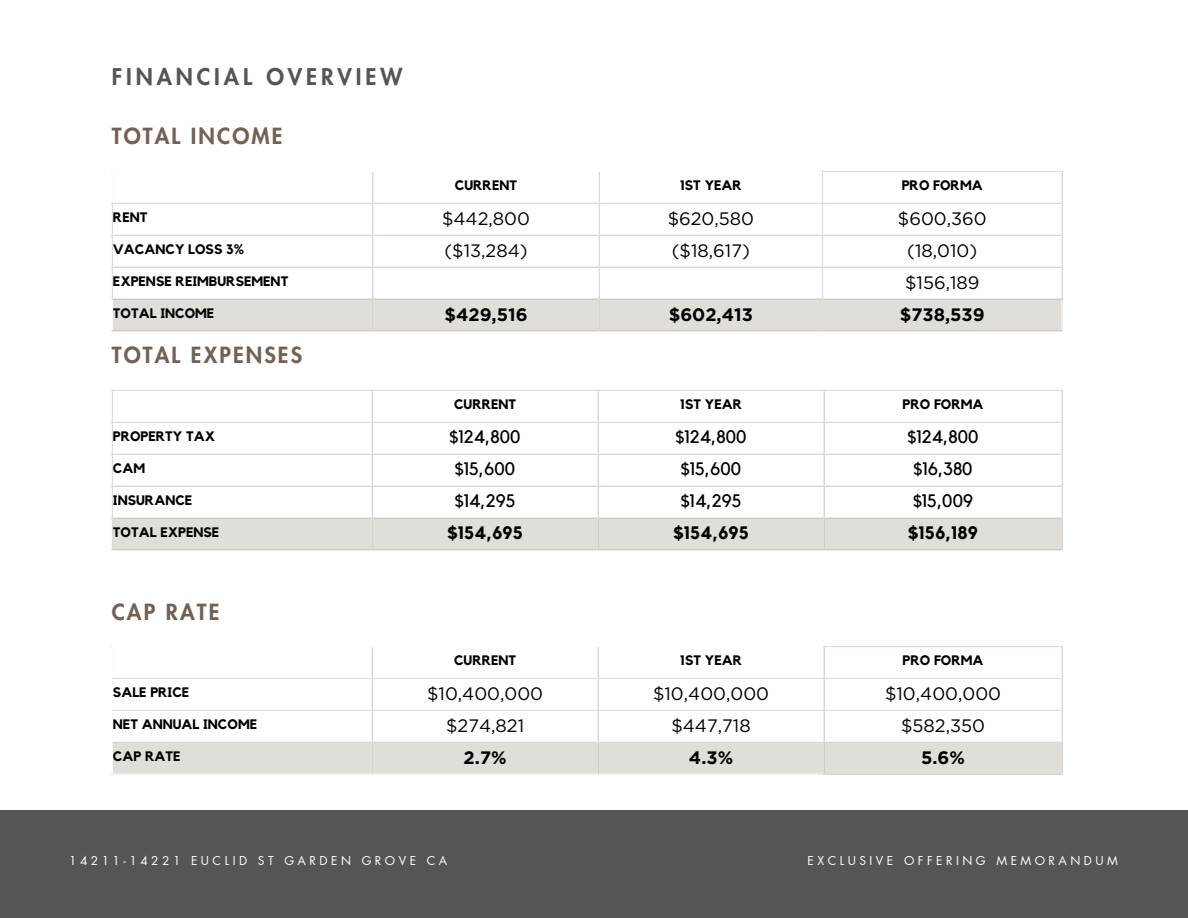
<style>
.page{position:relative;width:1188px;height:918px;background:#fff}
.page>*{position:absolute;margin:0;border:0;box-sizing:border-box;transform-origin:0 0}
.t1{font:800 22.5px "Futura LT Pro";letter-spacing:.175em;color:#555}
.t2{font:800 21.75px "Futura LT Pro";letter-spacing:.1em;color:#736152}
.t3{font:18px "Gotham";color:#000}
.t4{font:18px "Kollektif";color:#000}
.t5{font:700 18px "Gotham";color:#000}
.t6{font:700 18px "Kollektif";color:#000}
.t7{font:700 13.65px "Kollektif";color:#000}
.t8{font:12px "Futura LT Pro";letter-spacing:.29em;color:#fff}
</style>
<div class="page">
<div style="left:0;top:810px;width:1188px;height:108px;background:#555"></div>
<div style="left:113px;top:300px;width:949px;height:30px;background:#e1ded9"></div>
<hr style="left:112px;top:204px;width:1px;height:94px;background:#e1ded9">
<hr style="left:372px;top:172px;width:1px;height:158px;background:#e1ded9">
<hr style="left:599px;top:172px;width:1px;height:158px;background:#e1ded9">
<hr style="left:822px;top:172px;width:1px;height:158px;background:#e1ded9">
<hr style="left:1062px;top:172px;width:1px;height:126px;background:#e1ded9">
<hr style="left:822px;top:171px;width:241px;height:1px;background:#e1ded9">
<hr style="left:112px;top:203px;width:951px;height:1px;background:#e1ded9">
<hr style="left:112px;top:235px;width:951px;height:1px;background:#e1ded9">
<hr style="left:112px;top:267px;width:951px;height:1px;background:#e1ded9">
<hr style="left:112px;top:298px;width:951px;height:2px;background:#e1ded9">
<hr style="left:112px;top:330px;width:951px;height:2px;background:#e1ded9">
<svg style="left:113px;top:391px;width:949px;height:126px"></svg>
<div style="left:113px;top:519px;width:949px;height:30px;background:#e1ded9"></div>
<hr style="left:112px;top:391px;width:1px;height:158px;background:#e1ded9">
<hr style="left:372px;top:391px;width:1px;height:158px;background:#e1ded9">
<hr style="left:598px;top:391px;width:1px;height:158px;background:#e1ded9">
<hr style="left:823px;top:391px;width:2px;height:158px;background:#e1ded9">
<hr style="left:1062px;top:391px;width:1px;height:158px;background:#e1ded9">
<hr style="left:112px;top:390px;width:951px;height:1px;background:#e1ded9">
<hr style="left:112px;top:422px;width:951px;height:1px;background:#e1ded9">
<hr style="left:112px;top:454px;width:951px;height:1px;background:#e1ded9">
<hr style="left:112px;top:486px;width:951px;height:1px;background:#e1ded9">
<hr style="left:112px;top:517px;width:951px;height:2px;background:#e1ded9">
<hr style="left:112px;top:549px;width:951px;height:2px;background:#e1ded9">
<div style="left:113px;top:743px;width:949px;height:31px;background:#e1ded9"></div>
<hr style="left:372px;top:647px;width:1px;height:127px;background:#e1ded9">
<hr style="left:598px;top:647px;width:1px;height:127px;background:#e1ded9">
<hr style="left:823px;top:647px;width:2px;height:127px;background:#e1ded9">
<hr style="left:1062px;top:647px;width:1px;height:127px;background:#e1ded9">
<hr style="left:823px;top:646px;width:240px;height:1px;background:#e1ded9">
<hr style="left:113px;top:678px;width:950px;height:1px;background:#e1ded9">
<hr style="left:113px;top:710px;width:950px;height:1px;background:#e1ded9">
<hr style="left:113px;top:742px;width:950px;height:1px;background:#e1ded9">
<hr style="left:823px;top:774px;width:240px;height:1px;background:#e1ded9">
<p class="t1" style="left:112px;top:66px;width:292px">FINANCIAL OVERVIEW</p>
<h1 class="t2" style="left:112px;top:126px;width:172px">TOTAL INCOME</h1>
<p class="t7" style="left:455px;top:179px;width:64px">CURRENT</p>
<p class="t7" style="left:680px;top:179px;width:64px">1ST YEAR</p>
<p class="t7" style="left:902px;top:179px;width:83px">PRO FORMA</p>
<p class="t7" style="left:113px;top:211px;width:36px">RENT</p>
<p class="t3" style="left:442px;top:208px;width:89px">$442,800</p>
<p class="t3" style="left:668px;top:208px;width:88px">$620,580</p>
<p class="t3" style="left:898px;top:208px;width:90px">$600,360</p>
<p class="t7" style="left:113px;top:243px;width:133px">VACANCY LOSS 3%</p>
<p class="t3" style="left:444px;top:240px;width:85px">($13,284)</p>
<p class="t3" style="left:672px;top:240px;width:80px">($18,617)</p>
<p class="t3" style="left:907px;top:240px;width:72px">(18,010)</p>
<p class="t7" style="left:113px;top:275px;width:177px">EXPENSE REIMBURSEMENT</p>
<p class="t3" style="left:905px;top:272px;width:76px">$156,189</p>
<p class="t7" style="left:113px;top:307px;width:103px">TOTAL INCOME</p>
<p class="t5" style="left:444px;top:304px;width:85px">$429,516</p>
<p class="t5" style="left:669px;top:304px;width:86px">$602,413</p>
<p class="t5" style="left:900px;top:304px;width:86px">$738,539</p>
<h1 class="t2" style="left:112px;top:345px;width:192px">TOTAL EXPENSES</h1>
<p class="t7" style="left:454px;top:398px;width:64px">CURRENT</p>
<p class="t7" style="left:680px;top:398px;width:64px">1ST YEAR</p>
<p class="t7" style="left:903px;top:398px;width:83px">PRO FORMA</p>
<p class="t7" style="left:113px;top:430px;width:104px">PROPERTY TAX</p>
<p class="t4" style="left:450px;top:429px;width:73px">$124,800</p>
<p class="t4" style="left:676px;top:429px;width:73px">$124,800</p>
<p class="t4" style="left:908px;top:429px;width:73px">$124,800</p>
<p class="t7" style="left:113px;top:462px;width:34px">CAM</p>
<p class="t4" style="left:455px;top:461px;width:62px">$15,600</p>
<p class="t4" style="left:681px;top:461px;width:62px">$15,600</p>
<p class="t4" style="left:914px;top:461px;width:61px">$16,380</p>
<p class="t7" style="left:113px;top:494px;width:81px">INSURANCE</p>
<p class="t4" style="left:455px;top:492px;width:62px">$14,295</p>
<p class="t4" style="left:681px;top:492px;width:62px">$14,295</p>
<p class="t4" style="left:913px;top:492px;width:62px">$15,009</p>
<p class="t7" style="left:113px;top:526px;width:108px">TOTAL EXPENSE</p>
<p class="t6" style="left:447px;top:524px;width:77px">$154,695</p>
<p class="t6" style="left:673px;top:524px;width:77px">$154,695</p>
<p class="t6" style="left:908px;top:524px;width:72px">$156,189</p>
<p class="t2" style="left:112px;top:602px;width:109px">CAP RATE</p>
<p class="t7" style="left:454px;top:654px;width:64px">CURRENT</p>
<p class="t7" style="left:680px;top:654px;width:64px">1ST YEAR</p>
<p class="t7" style="left:903px;top:654px;width:83px">PRO FORMA</p>
<p class="t7" style="left:113px;top:686px;width:78px">SALE PRICE</p>
<p class="t3" style="left:427px;top:683px;width:118px">$10,400,000</p>
<p class="t3" style="left:653px;top:683px;width:118px">$10,400,000</p>
<p class="t3" style="left:885px;top:683px;width:118px">$10,400,000</p>
<p class="t7" style="left:113px;top:718px;width:146px">NET ANNUAL INCOME</p>
<p class="t3" style="left:446px;top:715px;width:80px">$274,821</p>
<p class="t3" style="left:671px;top:715px;width:81px">$447,718</p>
<p class="t3" style="left:901px;top:715px;width:85px">$582,350</p>
<p class="t7" style="left:113px;top:750px;width:69px">CAP RATE</p>
<p class="t5" style="left:464px;top:747px;width:44px">2.7%</p>
<p class="t5" style="left:689px;top:747px;width:46px">4.3%</p>
<p class="t5" style="left:921px;top:747px;width:45px">5.6%</p>
<h1 class="t8" style="left:69px;top:855px;width:380px">14211-14221 EUCLID ST GARDEN GROVE CA</h1>
<h1 class="t8" style="left:808px;top:855px;width:312px">EXCLUSIVE OFFERING MEMORANDUM</h1>
</div>
